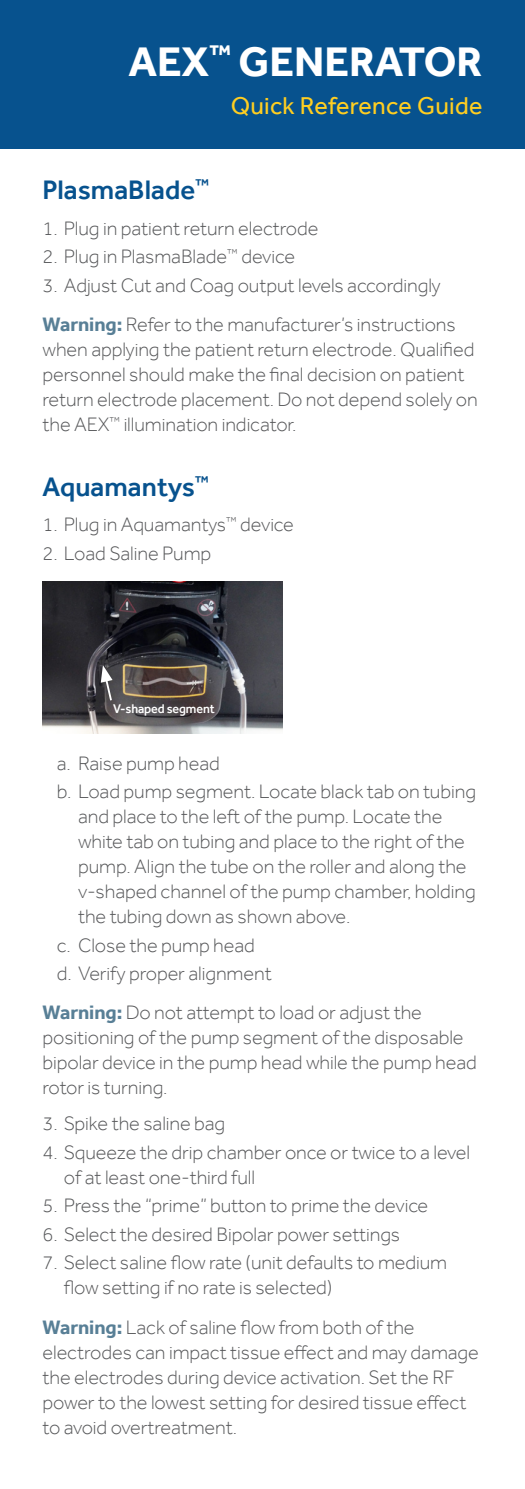
<style>
.page{position:relative;width:525px;height:1489px;background:#fff}
.page>*{position:absolute;margin:0;border:0;box-sizing:border-box;transform-origin:0 0}
.t1{font:700 42.5px "Effra";color:#fff}
.t2{font:500 27.5px "Effra";color:#07528e}
.t3{font:25px "Effra";letter-spacing:.01em;color:#ffce21}
.Warning{font:300 20px/25px "Effra";letter-spacing:-.005em;color:#57585a}
.t4{font:500 13px "Effra";letter-spacing:-.01em;color:#fff;scale:.96 1}
.s1{font-weight:700;color:#587f96}
</style>
<div class="page">
<img style="left:43px;top:581px;width:239px;height:152px">
<svg style="left:101px;top:665px;width:12px;height:37px"></svg>
<div style="left:0;top:0;width:524px;height:149px;background:#07528e"></div>
<p class="t1" style="left:128px;top:36px;width:355px">AEX<sup>™</sup> GENERATOR</p>
<p class="t3" style="left:230px;top:91px;width:253px">Quick Reference Guide</p>
<p class="t2" style="left:43px;top:174px;width:168px">PlasmaBlade<sup>™</sup></p>
<p class="Warning" style="left:43px;top:216px;width:277px">1. Plug in patient return electrode</p>
<p class="Warning" style="left:43px;top:244px;width:254px">2. Plug in PlasmaBlade<sup>™</sup> device</p>
<p class="Warning" style="left:43px;top:273px;width:399px">3. Adjust Cut and Coag output levels accordingly</p>
<p class="Warning" style="left:43px;top:312px;width:436px"><span class="s1">Warning:</span> Refer to the manufacturer’s instructions when applying the patient return electrode. Qualified personnel should make the final decision on patient return electrode placement. Do not depend solely on the AEX<sup>™</sup> illumination indicator.</p>
<p class="t2" style="left:43px;top:470px;width:168px">Aquamantys<sup>™</sup></p>
<p class="Warning" style="left:43px;top:512px;width:253px">1. Plug in Aquamantys<sup>™</sup> device</p>
<p class="Warning" style="left:43px;top:540px;width:170px">2. Load Saline Pump</p>
<p class="t4" style="left:113px;top:701px;width:107px">V-shaped segment</p>
<p class="Warning" style="left:57px;top:750px;width:165px">a. Raise pump head</p>
<p class="Warning" style="left:78px;top:778px;width:399px;text-indent:-21px">b. Load pump segment. Locate black tab on tubing and place to the left of the pump. Locate the white tab on tubing and place to the right of the pump. Align the tube on the roller and along the v-shaped channel of the pump chamber, holding the tubing down as shown above.</p>
<p class="Warning" style="left:57px;top:932px;width:200px">c. Close the pump head</p>
<p class="Warning" style="left:57px;top:960px;width:216px">d. Verify proper alignment</p>
<p class="Warning" style="left:43px;top:1000px;width:435px"><span class="s1">Warning:</span> Do not attempt to load or adjust the positioning of the pump segment of the disposable bipolar device in the pump head while the pump head rotor is turning.</p>
<p class="Warning" style="left:43px;top:1110px;width:184px">3. Spike the saline bag</p>
<p class="Warning" style="left:64px;top:1139px;width:407px;text-indent:-21px">4. Squeeze the drip chamber once or twice to a level of at least one-third full</p>
<p class="Warning" style="left:43px;top:1192px;width:387px">5. Press the “prime” button to prime the device</p>
<p class="Warning" style="left:43px;top:1221px;width:359px">6. Select the desired Bipolar power settings</p>
<p class="Warning" style="left:64px;top:1249px;width:384px;text-indent:-21px">7. Select saline flow rate (unit defaults to medium flow setting if no rate is selected)</p>
<p class="Warning" style="left:43px;top:1314px;width:437px"><span class="s1">Warning:</span> Lack of saline flow from both of the electrodes can impact tissue effect and may damage the electrodes during device activation. Set the RF power to the lowest setting for desired tissue effect to avoid overtreatment.</p>
</div>
